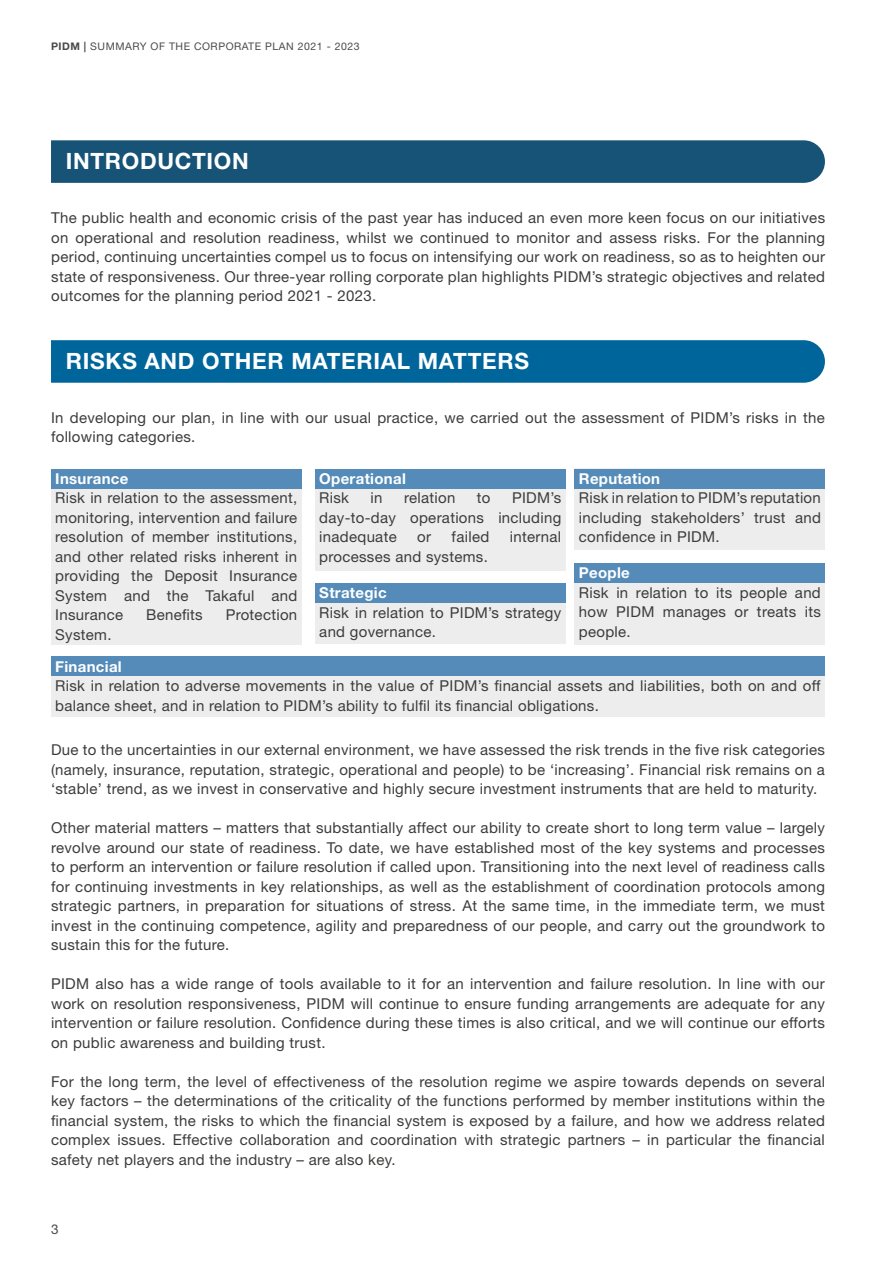
<style>
.page{position:relative;width:893px;height:1263px;background:#fff}
.page>*{position:absolute;margin:0;border:0;box-sizing:border-box;transform-origin:0 0}
.t1{font:700 22.5px "Helvetica Neue LT Std";letter-spacing:.03em;color:#fff}
.t2{font:15px/19.5px "Helvetica Neue LT Std";letter-spacing:.02em;color:#3c3c3b;text-align:justify}
.t3{font:700 15px "Helvetica Neue LT Std";letter-spacing:.02em;color:#fff}
.t4{font:13.5px "Helvetica Neue LT Std";color:#4a4a49}
.t5{font:10.5px "Helvetica Neue LT Std";letter-spacing:.05em;color:#4a4a49}
.s1{font-weight:700}
</style>
<div class="page">
<div style="left:51px;top:469px;width:250px;height:175px;background:#ededed"></div>
<div style="left:51px;top:657px;width:774px;height:60px;background:#ededed"></div>
<div style="left:575px;top:563px;width:250px;height:81px;background:#ededed"></div>
<div style="left:315px;top:583px;width:251px;height:61px;background:#ededed"></div>
<div style="left:575px;top:469px;width:250px;height:81px;background:#ededed"></div>
<div style="left:315px;top:469px;width:251px;height:101px;background:#ededed"></div>
<div style="left:51px;top:469px;width:250px;height:19px;background:#548bb8"></div>
<div style="left:315px;top:469px;width:251px;height:19px;background:#548bb8"></div>
<div style="left:575px;top:469px;width:250px;height:19px;background:#548bb8"></div>
<div style="left:575px;top:563px;width:250px;height:20px;background:#548bb8"></div>
<div style="left:315px;top:583px;width:251px;height:20px;background:#548bb8"></div>
<div style="left:51px;top:657px;width:774px;height:19px;background:#548bb8"></div>
<div style="left:51px;top:140px;width:774px;height:43px;background:#165377"></div>
<div style="left:51px;top:340px;width:774px;height:43px;background:#00659a"></div>
<p class="t5" style="left:51px;top:40px;width:310px"><span class="s1">PIDM |</span> SUMMARY OF THE CORPORATE PLAN 2021 - 2023</p>
<h1 class="t1" style="left:66px;top:147px;width:184px">INTRODUCTION</h1>
<p class="t2" style="left:51px;top:208px;width:775px">The public health and economic crisis of the past year has induced an even more keen focus on our initiatives on operational and resolution readiness, whilst we continued to monitor and assess risks. For the planning period, continuing uncertainties compel us to focus on intensifying our work on readiness, so as to heighten our state of responsiveness. Our three-year rolling corporate plan highlights PIDM’s strategic objectives and related outcomes for the planning period 2021 - 2023.</p>
<h1 class="t1" style="left:66px;top:347px;width:464px">RISKS AND OTHER MATERIAL MATTERS</h1>
<p class="t2" style="left:51px;top:408px;width:775px">In developing our plan, in line with our usual practice, we carried out the assessment of PIDM’s risks in the following categories.</p>
<p class="t3" style="left:55px;top:469px;width:75px">Insurance</p>
<p class="t3" style="left:319px;top:469px;width:88px">Operational</p>
<p class="t3" style="left:579px;top:469px;width:83px">Reputation</p>
<p class="t2" style="left:55px;top:488px;width:243px">Risk in relation to the assessment, monitoring, intervention and failure resolution of member institutions, and other related risks inherent in providing the Deposit Insurance System and the Takaful and Insurance</p>
<p class="t2" style="left:319px;top:488px;width:243px;text-indent:193px">PIDM’s day-to-day operations including inadequate</p>
<p class="t2" style="left:319px;top:488px;width:31px">Risk</p>
<p class="t2" style="left:371px;top:488px;width:13px">in</p>
<p class="t2" style="left:404px;top:488px;width:53px">relation</p>
<p class="t2" style="left:477px;top:488px;width:15px">to</p>
<p class="t2" style="left:579px;top:488px;width:243px">Risk in relation to PIDM’s reputation including stakeholders’ trust and confidence in PIDM.</p>
<p class="t2" style="left:417px;top:527px;width:15px">or</p>
<p class="t2" style="left:452px;top:527px;width:39px">failed</p>
<p class="t2" style="left:510px;top:527px;width:53px">internal</p>
<p class="t2" style="left:319px;top:546px;width:170px">processes and systems.</p>
<p class="t3" style="left:579px;top:563px;width:52px">People</p>
<p class="t2" style="left:579px;top:582px;width:243px">Risk in relation to its people and how PIDM manages or treats its people.</p>
<p class="t3" style="left:319px;top:584px;width:69px">Strategic</p>
<p class="t2" style="left:319px;top:603px;width:243px">Risk in relation to PIDM’s strategy and governance.</p>
<p class="t2" style="left:146px;top:605px;width:58px">Benefits</p>
<p class="t2" style="left:226px;top:605px;width:73px">Protection</p>
<p class="t2" style="left:55px;top:624px;width:58px">System.</p>
<p class="t2" style="left:55px;top:676px;width:767px">Risk in relation to adverse movements in the value of PIDM’s financial assets and liabilities, both on and off balance sheet, and in relation to PIDM’s ability to fulfil its financial obligations.</p>
<p class="t3" style="left:55px;top:657px;width:68px">Financial</p>
<p class="t2" style="left:51px;top:740px;width:775px">Due to the uncertainties in our external environment, we have assessed the risk trends in the five risk categories (namely, insurance, reputation, strategic, operational and people) to be ‘increasing’. Financial risk remains on a ‘stable’ trend, as we invest in conservative and highly secure investment instruments that are held to maturity.</p>
<p class="t2" style="left:51px;top:818px;width:775px">Other material matters – matters that substantially affect our ability to create short to long term value – largely revolve around our state of readiness. To date, we have established most of the key systems and processes to perform an intervention or failure resolution if called upon. Transitioning into the next level of readiness calls for continuing investments in key relationships, as well as the establishment of coordination protocols among strategic partners, in preparation for situations of stress. At the same time, in the immediate term, we must invest in the continuing competence, agility and preparedness of our people, and carry out the groundwork to sustain this for the future.</p>
<p class="t2" style="left:51px;top:974px;width:775px">PIDM also has a wide range of tools available to it for an intervention and failure resolution. In line with our work on resolution responsiveness, PIDM will continue to ensure funding arrangements are adequate for any intervention or failure resolution. Confidence during these times is also critical, and we will continue our efforts on public awareness and building trust.</p>
<p class="t2" style="left:51px;top:1071px;width:775px">For the long term, the level of effectiveness of the resolution regime we aspire towards depends on several key factors – the determinations of the criticality of the functions performed by member institutions within the financial system, the risks to which the financial system is exposed by a failure, and how we address related complex issues. Effective collaboration and coordination with strategic partners – in particular the financial safety net players and the industry – are also key.</p>
<p class="t4" style="left:51px;top:1221px;width:9px">3</p>
</div>
